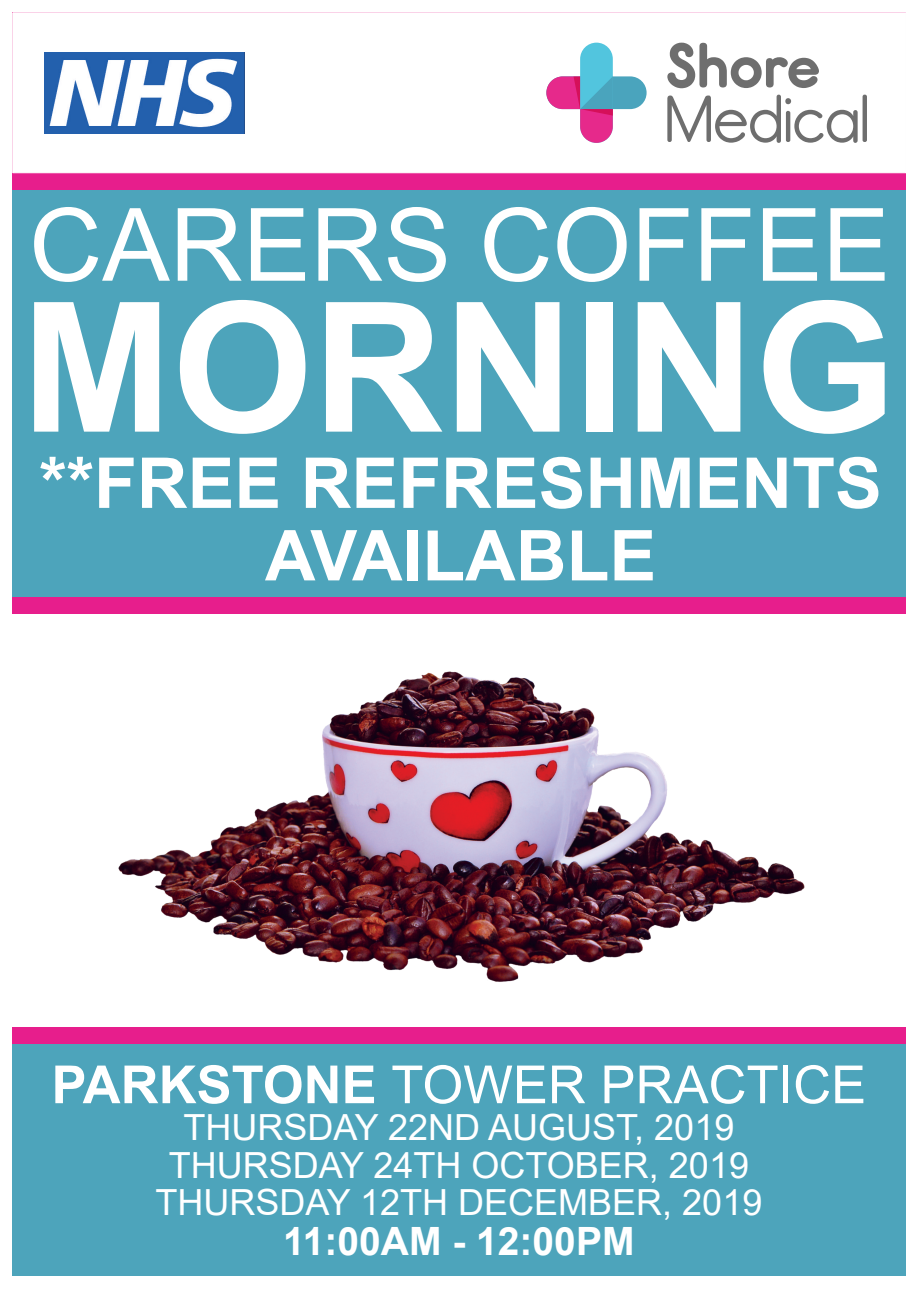
<style>
.page{position:relative;width:919px;height:1289px;background:#fff}
.page>*{position:absolute;margin:0;border:0;box-sizing:border-box;transform-origin:0 0}
.t1{font:700 180.9px "Arial";color:#fff}
.t2{font:101.25px "Arial";color:#fff}
.t3{font:73.2px "Report";color:#6e6e6e}
.t4{font:700 70.2px/72.4px "Arial";color:#fff;text-align:center}
.t5{font:700 69.15px "Report";color:#6e6e6e}
.t6{font:52.5px "Arial";color:#fff}
.t7{font:700 39px "Arial";color:#fff}
.t8{font:36px/37.2px "Arial";color:#fff;text-align:center}
.s1{font-weight:700}
</style>
<div class="page">
<div style="left:13px;top:13px;width:893px;height:1263px;background:#4da4bb"></div>
<div style="left:13px;top:13px;width:893px;height:177px;background:#e71e8c"></div>
<div style="left:13px;top:13px;width:893px;height:160px;background:#fff;border:1px solid #fff"></div>
<img style="left:44px;top:52px;width:201px;height:81px">
<div style="left:546px;top:76px;width:100px;height:33px;background:#4aa4bd;border-radius:16px"></div>
<div style="left:580px;top:43px;width:33px;height:100px;background:#52c5de;border-radius:16px"></div>
<svg style="left:546px;top:76px;width:67px;height:67px"></svg>
<div style="left:13px;top:597px;width:893px;height:447px;background:#e71e8c"></div>
<div style="left:13px;top:614px;width:893px;height:412px;background:#fff"></div>
<img style="left:119px;top:672px;width:686px;height:310px">
<h3 class="t5" style="left:666px;top:43px;width:156px">Shore</h3>
<h3 class="t3" style="left:665px;top:95px;width:206px">Medical</h3>
<h2 class="t2" style="left:29px;top:207px;width:862px">CARERS COFFEE</h2>
<h1 class="t1" style="left:21px;top:300px;width:875px">MORNING</h1>
<h3 class="t4" style="left:39px;top:453px;width:844px">**FREE REFRESHMENTS<br>AVAILABLE</h3>
<h3 class="t6" style="left:52px;top:1064px;width:816px"><span class="s1">PARKSTONE</span> TOWER PRACTICE</h3>
<p class="t8" style="left:155px;top:1112px;width:608px">THURSDAY 22ND AUGUST, 2019<br>THURSDAY 24TH OCTOBER, 2019<br>THURSDAY 12TH DECEMBER, 2019</p>
<p class="t7" style="left:283px;top:1226px;width:353px">11:00AM - 12:00PM</p>
</div>
